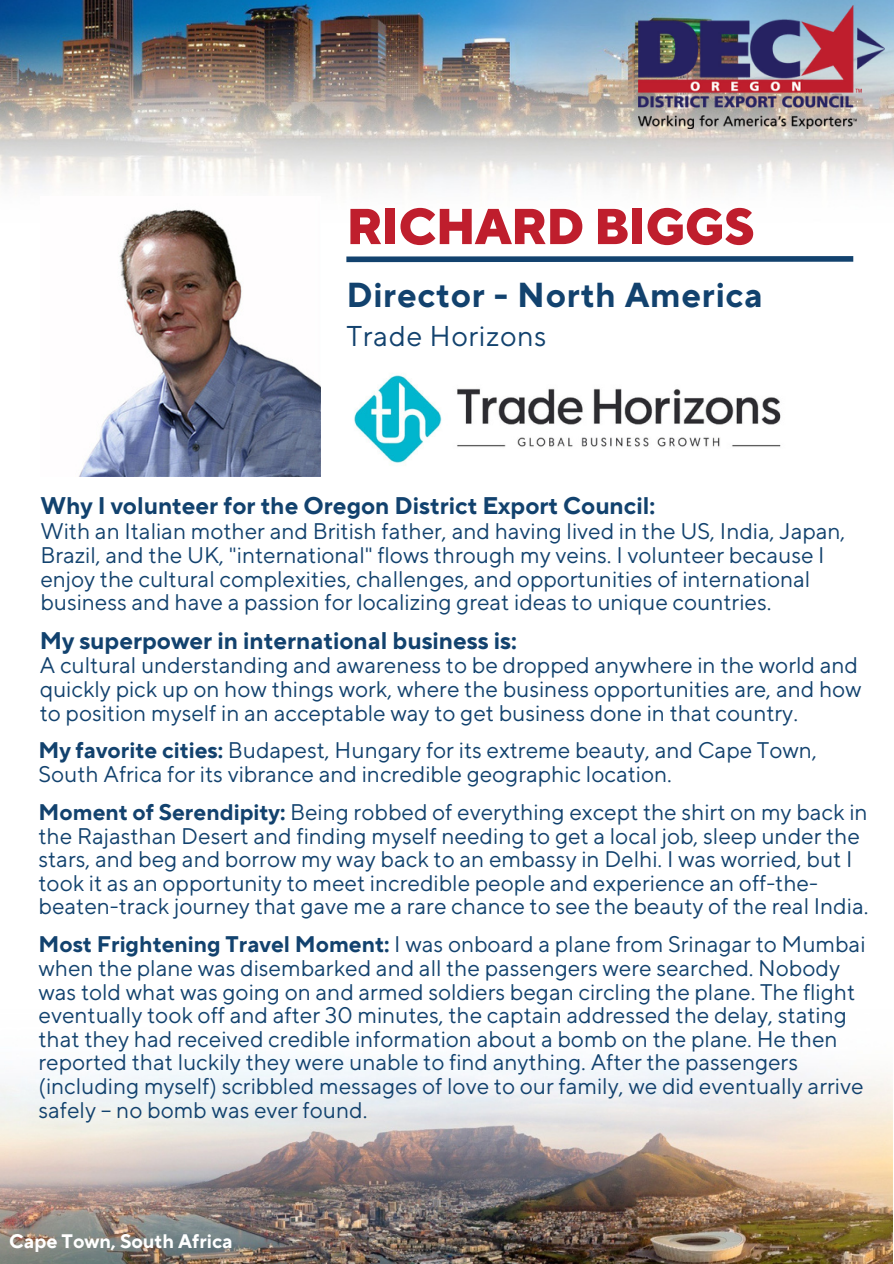
<style>
.page{position:relative;width:894px;height:1264px;background:#fff}
.page>*{position:absolute;margin:0;border:0;box-sizing:border-box;transform-origin:0 0}
.t1{font:800 50.25px "TT Norms Pro";letter-spacing:-.015em;color:#bf1e2d}
.t2{font:700 34.5px "TT Norms Pro";letter-spacing:.02em;color:#12426e}
.t3{font:28.5px "TT Norms Pro";letter-spacing:.02em;color:#12426e}
.t4{font:700 24px "TT Norms Pro";color:#12426e}
.t5{font:22.5px/23.7px "TT Norms Pro";color:#12426e}
.t6{font:700 19.5px "TT Norms Pro";color:#fff}
.s1{font-weight:700}
</style>
<div class="page">
<div style="left:346px;top:256px;width:507px;height:6px;background:#12426e"></div>
<img style="left:0;top:0;width:893px;height:193px">
<img style="left:79px;top:209px;width:241px;height:267px">
<img style="left:638px;top:5px;width:245px;height:124px">
<img style="left:0;top:1058px;width:892px;height:205px">
<img style="left:354px;top:375px;width:427px;height:88px">
<p class="t1" style="left:346px;top:196px;width:409px">RICHARD BIGGS</p>
<p class="t2" style="left:346px;top:274px;width:418px">Director - North America</p>
<p class="t3" style="left:346px;top:319px;width:201px">Trade Horizons</p>
<h3 class="t4" style="left:40px;top:491px;width:616px">Why I volunteer for the Oregon District Export Council:</h3>
<h3 class="t5" style="left:40px;top:520px;width:806px">With an Italian mother and British father, and having lived in the US, India, Japan, Brazil, and the UK, "international" flows through my veins. I volunteer because I enjoy the cultural complexities, challenges, and opportunities of international business and have a passion for localizing great ideas to unique countries.</h3>
<h3 class="t4" style="left:40px;top:625px;width:478px">My superpower in international business is:</h3>
<h3 class="t5" style="left:40px;top:654px;width:823px">A cultural understanding and awareness to be dropped anywhere in the world and quickly pick up on how things work, where the business opportunities are, and how to position myself in an acceptable way to get business done in that country.</h3>
<h3 class="t5" style="left:38px;top:739px;width:779px"><span class="s1">My favorite cities:</span> Budapest, Hungary for its extreme beauty, and Cape Town,<br>South Africa for its vibrance and incredible geographic location.</h3>
<h3 class="t5" style="left:38px;top:801px;width:831px"><span class="s1">Moment of Serendipity:</span> Being robbed of everything except the shirt on my back in the Rajasthan Desert and finding myself needing to get a local job, sleep under the stars, and beg and borrow my way back to an embassy in Delhi. I was worried, but I took it as an opportunity to meet incredible people and experience an off-the&shy;beaten-track journey that gave me a rare chance to see the beauty of the real India.</h3>
<h3 class="t5" style="left:38px;top:933px;width:828px"><span class="s1">Most Frightening Travel Moment:</span> I was onboard a plane from Srinagar to Mumbai when the plane was disembarked and all the passengers were searched. Nobody was told what was going on and armed soldiers began circling the plane. The flight eventually took off and after 30 minutes, the captain addressed the delay, stating that they had received credible information about a bomb on the plane. He then reported that luckily they were unable to find anything. After the passengers (including myself) scribbled messages of love to our family, we did eventually arrive safely – no bomb was ever found.</h3>
<p class="t6" style="left:9px;top:1229px;width:225px">Cape Town, South Africa</p>
</div>
